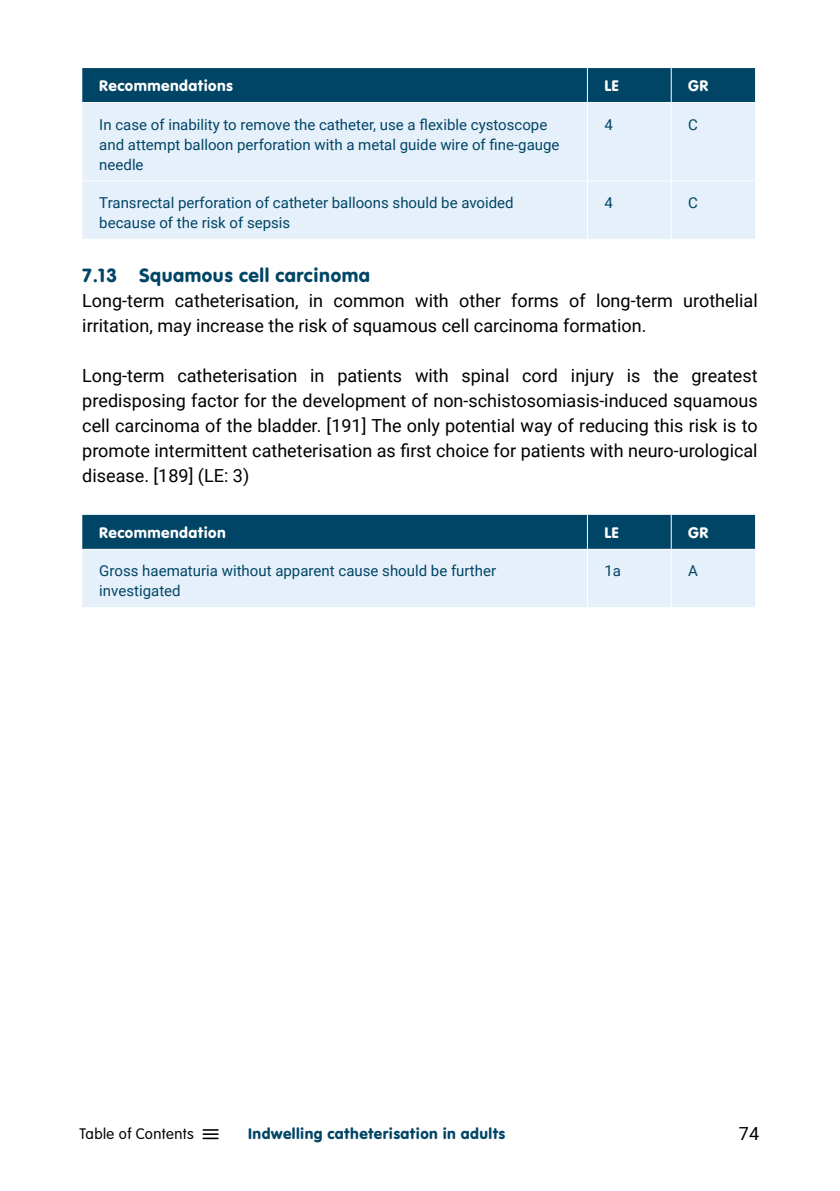
<style>
.page{position:relative;width:840px;height:1191px;background:#fff}
.page>*{position:absolute;margin:0;border:0;box-sizing:border-box;transform-origin:0 0}
.t1{font:20px "VAG Rundschrift D";letter-spacing:.025em;color:#004566}
.t2{font:18px/25px "Roboto";color:#000}
.t3{font:16px "VAG Rundschrift D";letter-spacing:.025em;color:#fff}
.t4{font:16px "VAG Rundschrift D";letter-spacing:.025em;color:#004566}
.t5{font:300 16px "VAG Rundschrift D";letter-spacing:.025em;color:#000}
.t6{font:15px/20px "Roboto";color:#004566}
</style>
<div class="page">
<svg style="left:203px;top:1129px;width:15px;height:10px"></svg>
<div style="left:82px;top:68px;width:672px;height:34px;background:#004566"></div>
<div style="left:82px;top:103px;width:672px;height:136px;background:#e6f0fa"></div>
<hr style="left:586px;top:68px;width:1px;height:34px;background:#fff">
<hr style="left:670px;top:68px;width:1px;height:34px;background:#fff">
<hr style="left:586px;top:103px;width:1px;height:77px;background:#fff">
<hr style="left:670px;top:103px;width:1px;height:77px;background:#fff">
<hr style="left:82px;top:180px;width:505px;height:1px;background:#fff">
<hr style="left:587px;top:180px;width:83px;height:1px;background:#fff">
<hr style="left:586px;top:181px;width:1px;height:58px;background:#fff">
<hr style="left:670px;top:180px;width:84px;height:1px;background:#fff">
<hr style="left:670px;top:181px;width:1px;height:58px;background:#fff">
<svg style="left:82px;top:515px;width:672px;height:92px;background:#90b0c3"></svg>
<hr style="left:586px;top:515px;width:1px;height:34px;background:#fff">
<hr style="left:670px;top:515px;width:1px;height:34px;background:#fff">
<hr style="left:82px;top:549px;width:505px;height:1px;background:#fff">
<hr style="left:587px;top:549px;width:83px;height:1px;background:#fff">
<hr style="left:586px;top:550px;width:1px;height:57px;background:#fff">
<hr style="left:670px;top:549px;width:84px;height:1px;background:#fff">
<hr style="left:670px;top:550px;width:1px;height:57px;background:#fff">
<p class="t3" style="left:99px;top:76px;width:135px">Recommendations</p>
<p class="t3" style="left:604px;top:76px;width:16px">LE</p>
<p class="t3" style="left:687px;top:76px;width:22px">GR</p>
<p class="t6" style="left:99px;top:114px;width:461px">In case of inability to remove the catheter, use a flexible cystoscope and attempt balloon perforation with a metal guide wire of fine-gauge needle</p>
<p class="t6" style="left:604px;top:114px;width:10px">4</p>
<p class="t6" style="left:687px;top:114px;width:11px">C</p>
<p class="t6" style="left:99px;top:192px;width:415px">Transrectal perforation of catheter balloons should be avoided because of the risk of sepsis</p>
<p class="t6" style="left:604px;top:192px;width:10px">4</p>
<p class="t6" style="left:687px;top:192px;width:11px">C</p>
<p class="t1" style="left:82px;top:263px;width:289px">7.13 Squamous cell carcinoma</p>
<p class="t2" style="left:82px;top:287px;width:676px">Long-term catheterisation, in common with other forms of long-term urothelial irritation, may increase the risk of squamous cell carcinoma formation.</p>
<p class="t2" style="left:82px;top:362px;width:676px;text-align:justify">Long-term catheterisation in patients with spinal cord injury is the greatest predisposing factor for the development of non-schistosomiasis-induced squamous cell carcinoma of the bladder. [191] The only potential way of reducing this risk is to promote intermittent catheterisation as first choice for patients with neuro-urological disease. [189] (LE: 3)</p>
<p class="t3" style="left:99px;top:523px;width:128px">Recommendation</p>
<p class="t3" style="left:604px;top:523px;width:16px">LE</p>
<p class="t3" style="left:687px;top:523px;width:22px">GR</p>
<p class="t6" style="left:99px;top:560px;width:398px">Gross haematuria without apparent cause should be further investigated</p>
<p class="t6" style="left:604px;top:560px;width:18px">1a</p>
<p class="t6" style="left:687px;top:560px;width:11px">A</p>
<p class="t5" style="left:79px;top:1125px;width:116px">Table of Contents</p>
<p class="t4" style="left:248px;top:1124px;width:259px">Indwelling catheterisation in adults</p>
<p class="t2" style="left:738px;top:1120px;width:22px">74</p>
</div>
